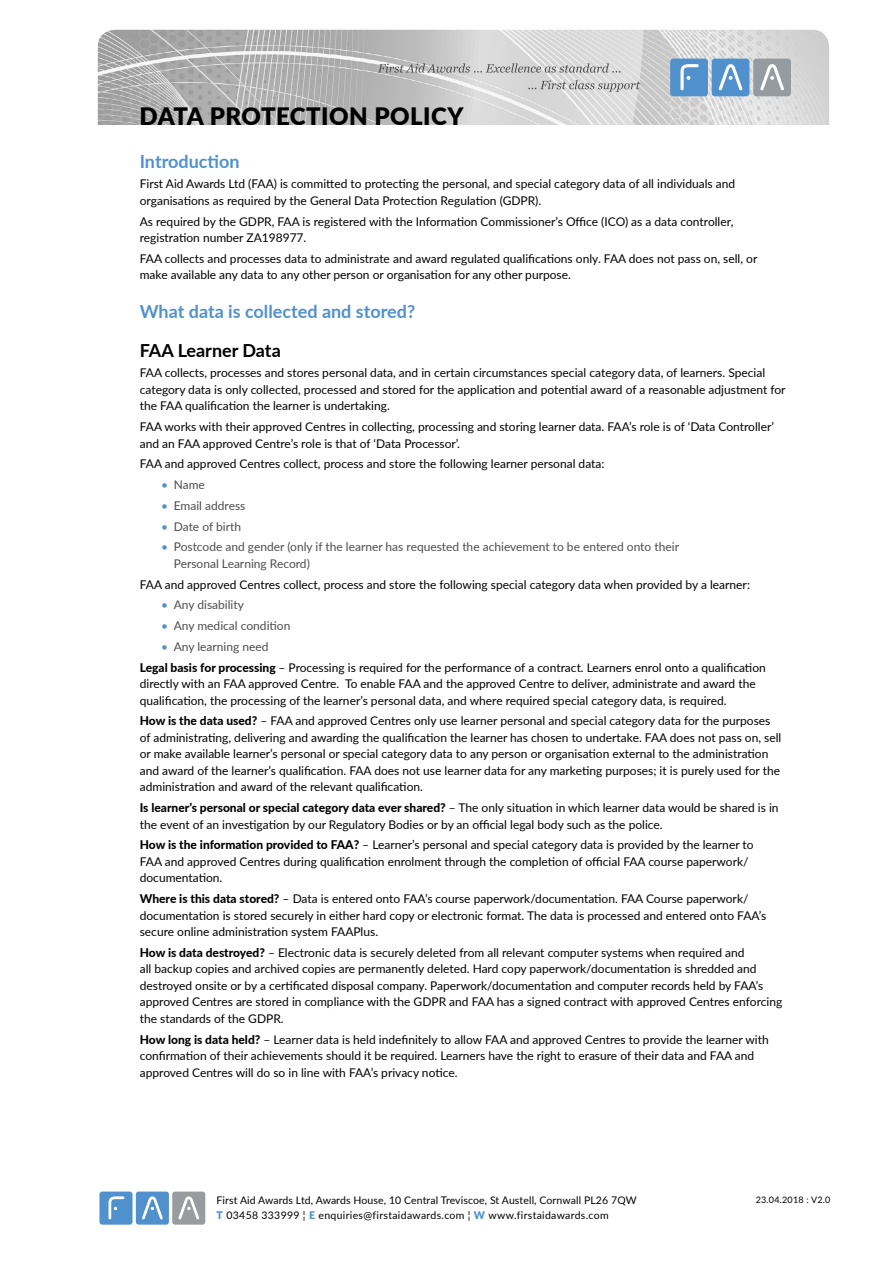
<style>
.page{position:relative;width:893px;height:1263px;background:#fff}
.page>*{position:absolute;margin:0;border:0;box-sizing:border-box;transform-origin:0 0}
.t1{font:900 24px "Lato";letter-spacing:.02em;color:#000}
.t2{font:700 18px "Lato";color:#5091cd}
.t3{font:700 18px "Lato";color:#000}
.t4{font:12px/16.5px "Lato";color:#000}
.t5{font:12px/16.5px "Lato";color:#4d4d4f}
.t6{font:10.5px "Lato";letter-spacing:.01em;color:#000}
.t7{font:10.5px "Lato";letter-spacing:.03em;color:#000}
.t8{font:9px "Lato";letter-spacing:.025em;color:#000}
.s1{color:#5091cd}
.s2{color:#4d4d4f}
.s3{font-weight:800}
.s4{font-weight:900;color:#5091cd}
</style>
<div class="page">
<img style="left:98px;top:30px;width:731px;height:95px">
<div style="left:670px;top:59px;width:38px;height:37px;background:#5091cd;border-radius:3px"></div>
<div style="left:712px;top:59px;width:37px;height:37px;background:#5091cd;border-radius:3px"></div>
<div style="left:753px;top:59px;width:38px;height:37px;background:#949ca1;border-radius:3px"></div>
<svg style="left:719px;top:64px;width:24px;height:27px"></svg>
<svg style="left:760px;top:64px;width:24px;height:27px"></svg>
<svg style="left:680px;top:64px;width:19px;height:26px"></svg>
<svg style="left:528px;top:80px;width:112px;height:12px"></svg>
<svg style="left:378px;top:63px;width:242px;height:10px;background:#bababa"></svg>
<div style="left:136px;top:1191px;width:33px;height:33px;background:#5091cd;border-radius:3px"></div>
<div style="left:172px;top:1191px;width:33px;height:33px;background:#999b9e;border-radius:3px"></div>
<div style="left:99px;top:1191px;width:34px;height:33px;background:#5091cd;border-radius:3px"></div>
<svg style="left:142px;top:1196px;width:21px;height:23px"></svg>
<svg style="left:178px;top:1196px;width:21px;height:23px"></svg>
<svg style="left:109px;top:1196px;width:15px;height:23px"></svg>
<h1 class="t1" style="left:140px;top:99px;width:325px">DATA PROTECTION POLICY</h1>
<h2 class="t2" style="left:140px;top:148px;width:101px">Introduction</h2>
<p class="t4" style="left:140px;top:175px;width:597px">First Aid Awards Ltd (FAA) is committed to protecting the personal, and special category data of all individuals and organisations as required by the General Data Protection Regulation (GDPR).</p>
<p class="t4" style="left:140px;top:212px;width:595px">As required by the GDPR, FAA is registered with the Information Commissioner’s Office (ICO) as a data controller, registration number ZA198977.</p>
<p class="t4" style="left:140px;top:250px;width:619px">FAA collects and processes data to administrate and award regulated qualifications only. FAA does not pass on, sell, or make available any data to any other person or organisation for any other purpose.</p>
<h2 class="t2" style="left:140px;top:298px;width:277px">What data is collected and stored?</h2>
<h2 class="t3" style="left:140px;top:337px;width:143px">FAA Learner Data</h2>
<p class="t4" style="left:140px;top:364px;width:647px">FAA collects, processes and stores personal data, and in certain circumstances special category data, of learners. Special category data is only collected, processed and stored for the application and potential award of a reasonable adjustment for the FAA qualification the learner is undertaking.</p>
<p class="t4" style="left:140px;top:418px;width:636px">FAA works with their approved Centres in collecting, processing and storing learner data. FAA’s role is of ‘Data Controller’ and an FAA approved Centre’s role is that of ‘Data Processor’.</p>
<p class="t4" style="left:140px;top:455px;width:466px">FAA and approved Centres collect, process and store the following learner personal data:</p>
<p class="t5" style="left:161px;top:476px;width:45px"><span class="s1">•</span> Name</p>
<p class="t5" style="left:161px;top:497px;width:86px"><span class="s1">•</span> Email address</p>
<p class="t5" style="left:161px;top:517px;width:81px"><span class="s1">•</span> Date of birth</p>
<p class="t5" style="left:174px;top:538px;width:507px;text-indent:-13px"><span class="s1">•</span> Postcode and gender (only if the learner has requested the achievement to be entered onto their<br>Personal Learning Record)</p>
<p class="t4" style="left:140px;top:575px;width:612px">FAA and approved Centres collect, process and store the following special category data when provided by a learner:</p>
<p class="t5" style="left:161px;top:596px;width:84px"><span class="s1">•</span> Any disability</p>
<p class="t5" style="left:161px;top:617px;width:131px"><span class="s1">•</span> Any medical condition</p>
<p class="t4" style="left:140px;top:636px;width:628px;line-height:20.7px;text-indent:21px"><span class="s1">•</span> <span class="s2">Any learning need<br></span><span class="s3">Legal basis for processing</span> – Processing is required for the performance of a contract. Learners enrol onto a qualification</p>
<p class="t4" style="left:140px;top:675px;width:617px">directly with an FAA approved Centre. To enable FAA and the approved Centre to deliver, administrate and award the qualification, the processing of the learner’s personal data, and where required special category data, is required.</p>
<p class="t4" style="left:140px;top:712px;width:643px"><span class="s3">How is the data used?</span> – FAA and approved Centres only use learner personal and special category data for the purposes of administrating, delivering and awarding the qualification the learner has chosen to undertake. FAA does not pass on, sell or make available learner’s personal or special category data to any person or organisation external to the administration and award of the learner’s qualification. FAA does not use learner data for any marketing purposes; it is purely used for the administration and award of the relevant qualification.</p>
<p class="t4" style="left:140px;top:799px;width:640px"><span class="s3">Is learner’s personal or special category data ever shared?</span> – The only situation in which learner data would be shared is in the event of an investigation by our Regulatory Bodies or by an official legal body such as the police.</p>
<p class="t4" style="left:140px;top:836px;width:615px"><span class="s3">How is the information provided to FAA?</span> – Learner’s personal and special category data is provided by the learner to<br>FAA and approved Centres during qualification enrolment through the completion of official FAA course paperwork/ documentation.</p>
<p class="t4" style="left:140px;top:890px;width:628px"><span class="s3">Where is this data stored?</span> – Data is entered onto FAA’s course paperwork/documentation. FAA Course paperwork/ documentation is stored securely in either hard copy or electronic format. The data is processed and entered onto FAA’s secure online administration system FAAPlus.</p>
<p class="t4" style="left:140px;top:944px;width:644px"><span class="s3">How is data destroyed?</span> – Electronic data is securely deleted from all relevant computer systems when required and<br>all backup copies and archived copies are permanently deleted. Hard copy paperwork/documentation is shredded and destroyed onsite or by a certificated disposal company. Paperwork/documentation and computer records held by FAA’s approved Centres are stored in compliance with the GDPR and FAA has a signed contract with approved Centres enforcing the standards of the GDPR.</p>
<p class="t4" style="left:140px;top:1030px;width:630px"><span class="s3">How long is data held?</span> – Learner data is held indefinitely to allow FAA and approved Centres to provide the learner with confirmation of their achievements should it be required. Learners have the right to erasure of their data and FAA and approved Centres will do so in line with FAA’s privacy notice.</p>
<p class="t6" style="left:217px;top:1193px;width:422px">First Aid Awards Ltd, Awards House, 10 Central Treviscoe, St Austell, Cornwall PL26 7QW</p>
<p class="t8" style="left:756px;top:1193px;width:76px">23.04.2018 : V2.0</p>
<p class="t7" style="left:217px;top:1208px;width:394px"><span class="s4">T</span> 03458 333999 ¦ <span class="s4">E</span> enquiries@firstaidawards.com ¦ <span class="s4">W</span> www.firstaidawards.com</p>
</div>
